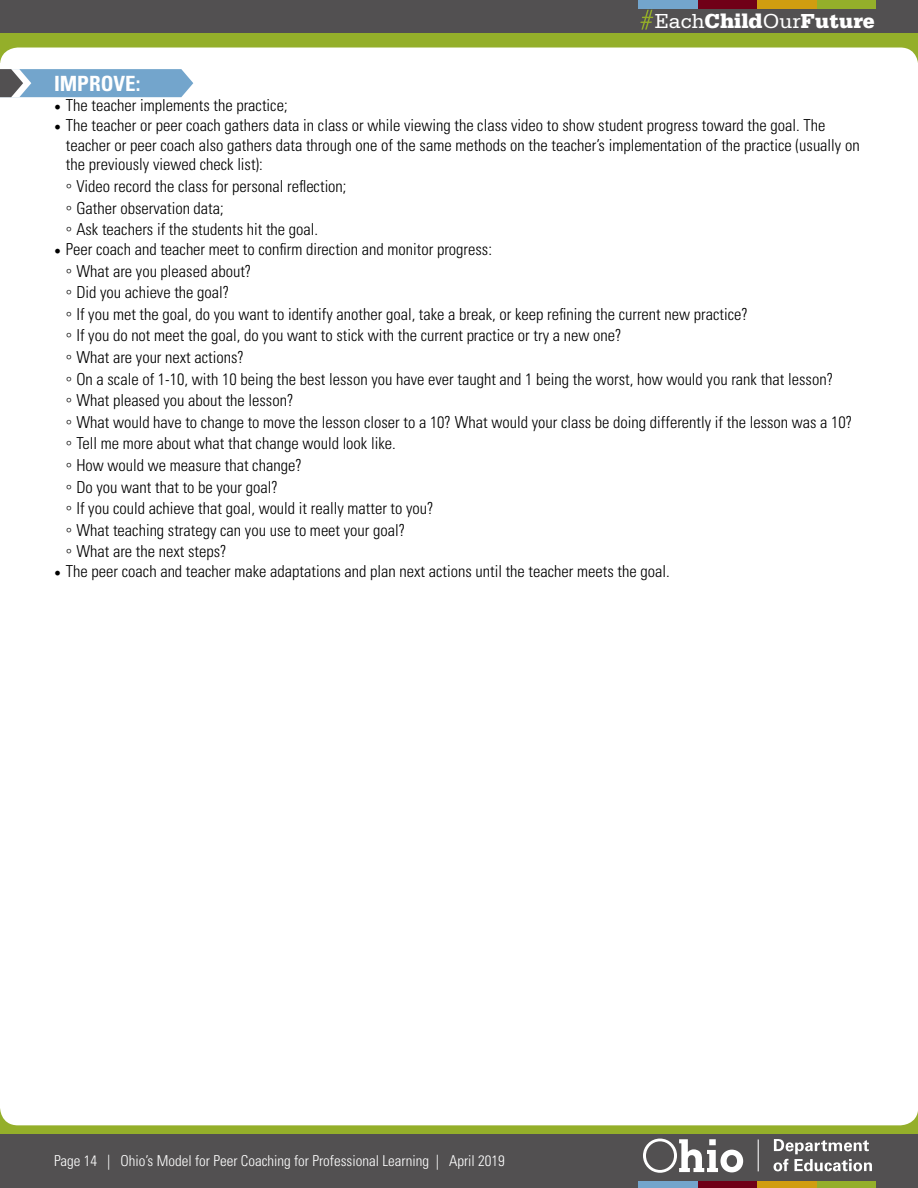
<style>
.page{position:relative;width:918px;height:1188px;background:#fff}
.page>*{position:absolute;margin:0;border:0;box-sizing:border-box;transform-origin:0 0}
.t1{font:900 21.45px "Serifa Std";color:#fff}
.t2{font:700 condensed 21px "Univers LT Std";color:#fff}
.t3{font:300 condensed 16.5px/19.8px "Univers LT Std";color:#000}
.t4{font:300 condensed 15px "Univers LT Std";color:#fff}
.s1{font-weight:400}
.s2{font-family:"Minion Pro";font-weight:400;font-stretch:normal;font-size:18px}
.s3{font-family:"Times New Roman";font-weight:400;font-stretch:normal;font-size:18px}
</style>
<div class="page">
<div style="left:0;top:1115px;width:918px;height:73px;background:#525051"></div>
<div style="left:0;top:0;width:918px;height:36px;background:#525051"></div>
<div style="left:0;top:33px;width:918px;height:30px;background:#94af2a"></div>
<div style="left:0;top:1105px;width:918px;height:29px;background:#94af2a"></div>
<div style="left:816px;top:0;width:60px;height:8px;background:#94af2a"></div>
<div style="left:757px;top:0;width:59px;height:8px;background:#d19d10"></div>
<div style="left:698px;top:0;width:59px;height:8px;background:#700017"></div>
<div style="left:639px;top:0;width:59px;height:8px;background:#73a5cc"></div>
<svg style="left:640px;top:10px;width:13px;height:20px"></svg>
<div style="left:816px;top:1181px;width:60px;height:7px;background:#94af2a"></div>
<div style="left:757px;top:1181px;width:59px;height:7px;background:#d19d10"></div>
<div style="left:698px;top:1181px;width:59px;height:7px;background:#700017"></div>
<div style="left:639px;top:1181px;width:59px;height:7px;background:#73a5cc"></div>
<svg style="left:643px;top:1139px;width:100px;height:34px"></svg>
<hr style="left:758px;top:1139px;width:1px;height:32px;background:#fff">
<svg style="left:774px;top:1139px;width:98px;height:32px"></svg>
<div style="left:0;top:48px;width:918px;height:1077px;background:#fff;border-radius:18px"></div>
<svg style="left:0;top:69px;width:193px;height:28px;background:#7aa4c4"></svg>
<h1 class="t1" style="left:655px;top:8px;width:222px"><span class="s1">Each</span>Child<span class="s1">Our</span>Future</h1>
<p class="t2" style="left:54px;top:71px;width:88px">IMPROVE:</p>
<p class="t3" style="left:54px;top:95px;width:235px"><span class="s2">•</span> The teacher implements the practice;</p>
<p class="t3" style="left:66px;top:115px;width:795px;text-indent:-12px"><span class="s2">•</span> The teacher or peer coach gathers data in class or while viewing the class video to show student progress toward the goal. The teacher or peer coach also gathers data through one of the same methods on the teacher’s implementation of the practice (usually on the previously viewed check list):</p>
<p class="t3" style="left:66px;top:176px;width:282px"><span class="s3">◦</span> Video record the class for personal reflection;</p>
<p class="t3" style="left:66px;top:198px;width:159px"><span class="s3">◦</span> Gather observation data;</p>
<p class="t3" style="left:66px;top:219px;width:254px"><span class="s3">◦</span> Ask teachers if the students hit the goal.</p>
<p class="t3" style="left:54px;top:239px;width:440px"><span class="s2">•</span> Peer coach and teacher meet to confirm direction and monitor progress:</p>
<p class="t3" style="left:66px;top:261px;width:187px"><span class="s3">◦</span> What are you pleased about?</p>
<p class="t3" style="left:66px;top:282px;width:165px"><span class="s3">◦</span> Did you achieve the goal?</p>
<p class="t3" style="left:66px;top:304px;width:683px"><span class="s3">◦</span> If you met the goal, do you want to identify another goal, take a break, or keep refining the current new practice?</p>
<p class="t3" style="left:66px;top:326px;width:557px"><span class="s3">◦</span> If you do not meet the goal, do you want to stick with the current practice or try a new one?</p>
<p class="t3" style="left:66px;top:347px;width:180px"><span class="s3">◦</span> What are your next actions?</p>
<p class="t3" style="left:66px;top:369px;width:769px"><span class="s3">◦</span> On a scale of 1-10, with 10 being the best lesson you have ever taught and 1 being the worst, how would you rank that lesson?</p>
<p class="t3" style="left:66px;top:390px;width:229px"><span class="s3">◦</span> What pleased you about the lesson?</p>
<p class="t3" style="left:66px;top:412px;width:788px"><span class="s3">◦</span> What would have to change to move the lesson closer to a 10? What would your class be doing differently if the lesson was a 10?</p>
<p class="t3" style="left:66px;top:434px;width:331px"><span class="s3">◦</span> Tell me more about what that change would look like.</p>
<p class="t3" style="left:66px;top:455px;width:237px"><span class="s3">◦</span> How would we measure that change?</p>
<p class="t3" style="left:66px;top:477px;width:213px"><span class="s3">◦</span> Do you want that to be your goal?</p>
<p class="t3" style="left:66px;top:498px;width:369px"><span class="s3">◦</span> If you could achieve that goal, would it really matter to you?</p>
<p class="t3" style="left:66px;top:520px;width:341px"><span class="s3">◦</span> What teaching strategy can you use to meet your goal?</p>
<p class="t3" style="left:66px;top:542px;width:162px"><span class="s3">◦</span> What are the next steps?</p>
<p class="t3" style="left:54px;top:561px;width:617px"><span class="s2">•</span> The peer coach and teacher make adaptations and plan next actions until the teacher meets the goal.</p>
<p class="t4" style="left:54px;top:1152px;width:452px">Page 14 | Ohio’s Model for Peer Coaching for Professional Learning | April 2019</p>
</div>
